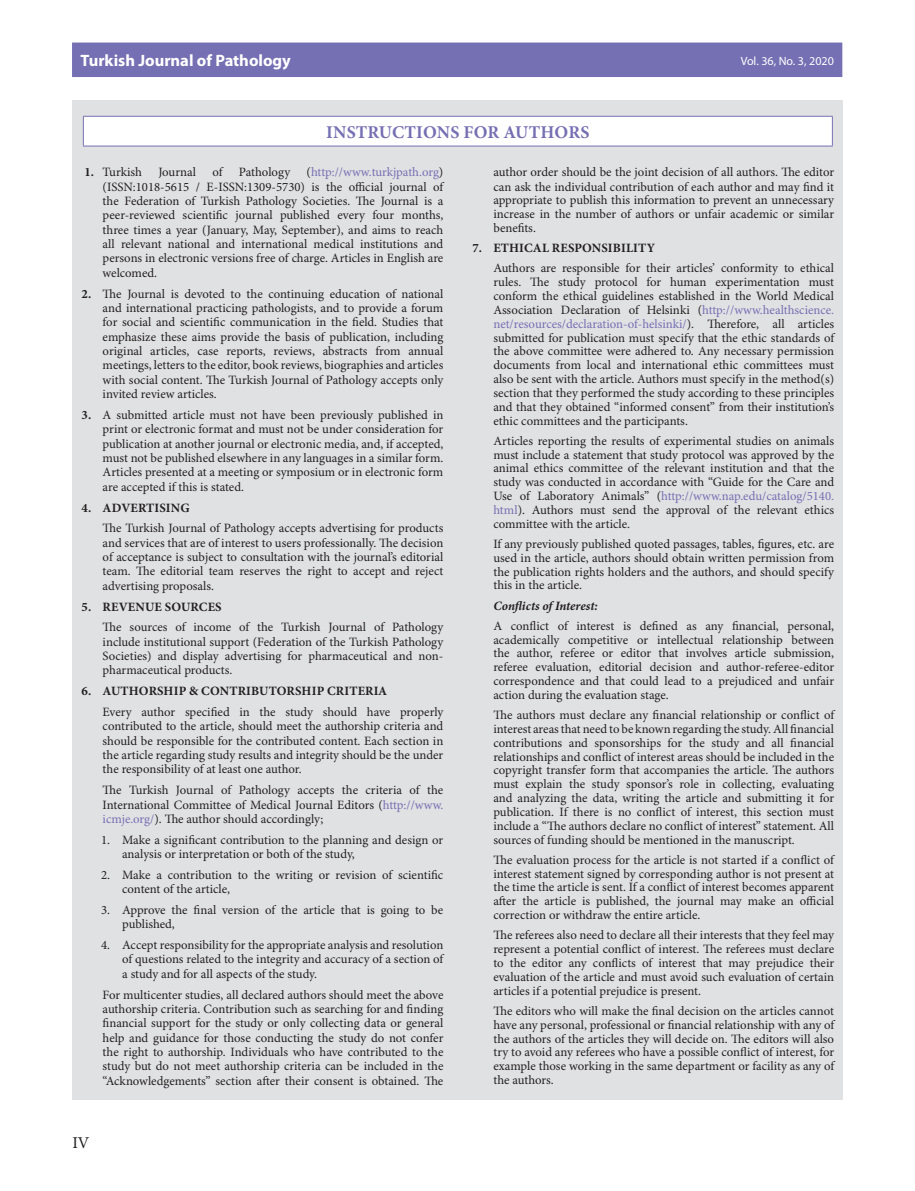
<style>
.page{position:relative;width:915px;height:1191px;background:#fff}
.page>*{position:absolute;margin:0;border:0;box-sizing:border-box;transform-origin:0 0}
.t1{font:700 18px "Minion Pro";letter-spacing:.01em;color:#756fb3}
.t2{font:700 16.5px "Myriad Pro";color:#fff}
.t3{font:16.5px "Minion Pro";color:#231f20}
.t4{font:12.75px/14.4px "Minion Pro";color:#231f20;text-align:justify}
.t5{font:700 12.75px "Minion Pro";letter-spacing:.01em;color:#231f20}
.t6{font:italic 700 12.75px "Minion Pro";letter-spacing:-.005em;color:#231f20}
.t7{font:12px "Myriad Pro";color:#fff}
.s1{color:#756fb3}
.s2{font-weight:700}
</style>
<div class="page">
<div style="left:72px;top:100px;width:770px;height:999px;background:#e0e1e3"></div>
<div style="left:72px;top:43px;width:770px;height:34px;background:#756fb3"></div>
<div style="left:83px;top:116px;width:749px;height:30px;background:#fff"></div>
<hr style="left:83px;top:116px;width:749px;height:1px;background:#756fb3">
<svg style="left:83px;top:117px;width:1px;height:29px"></svg>
<svg style="left:831px;top:117px;width:1px;height:29px"></svg>
<hr style="left:83px;top:146px;width:749px;height:1px;background:#756fb3">
<p class="t2" style="left:80px;top:50px;width:212px">Turkish Journal of Pathology</p>
<p class="t7" style="left:740px;top:54px;width:94px">Vol. 36, No. 3, 2020</p>
<h1 class="t1" style="left:326px;top:119px;width:265px">INSTRUCTIONS FOR AUTHORS</h1>
<p class="t4" style="left:493px;top:166px;width:342px;line-height:14px">author order should be the joint decision of all authors. The editor can ask the individual contribution of each author and may find it appropriate to publish this information to prevent an unnecessary increase in the number of authors or unfair academic or similar benefits.</p>
<p class="t5" style="left:472px;top:239px;width:184px">7. ETHICAL RESPONSIBILITY</p>
<p class="t4" style="left:493px;top:262px;width:342px;line-height:13.8px">Authors are responsible for their articles’ conformity to ethical rules. The study protocol for human experimentation must conform the ethical guidelines established in the World Medical Association Declaration of Helsinki (<span class="s1">http://www.healthscience. net/resources/declaration-of-helsinki/</span>). Therefore, all articles submitted for publication must specify that the ethic standards of the above committee were adhered to. Any necessary permission documents from local and international ethic committees must also be sent with the article. Authors must specify in the method(s) section that they performed the study according to these principles and that they obtained “informed consent” from their institution’s ethic committees and the participants.</p>
<p class="t4" style="left:493px;top:434px;width:342px;line-height:13.8px">Articles reporting the results of experimental studies on animals must include a statement that study protocol was approved by the animal ethics committee of the relevant institution and that the study was conducted in accordance with “Guide for the Care and Use of Laboratory Animals” (<span class="s1">http://www.nap.edu/catalog/5140. html</span>). Authors must send the approval of the relevant ethics committee with the article.</p>
<p class="t4" style="left:493px;top:537px;width:342px;line-height:13.8px">If any previously published quoted passages, tables, figures, etc. are used in the article, authors should obtain written permission from the publication rights holders and the authors, and should specify this in the article.</p>
<p class="t6" style="left:493px;top:596px;width:106px">Conflicts of Interest:</p>
<p class="t4" style="left:493px;top:619px;width:342px;line-height:13.8px">A conflict of interest is defined as any financial, personal, academically competitive or intellectual relationship between the author, referee or editor that involves article submission, referee evaluation, editorial decision and author-referee-editor correspondence and that could lead to a prejudiced and unfair action during the evaluation stage.</p>
<p class="t4" style="left:493px;top:708px;width:342px;line-height:13.8px">The authors must declare any financial relationship or conflict of interest areas that need to be known regarding the study. All financial contributions and sponsorships for the study and all financial relationships and conflict of interest areas should be included in the copyright transfer form that accompanies the article. The authors must explain the study sponsor’s role in collecting, evaluating and analyzing the data, writing the article and submitting it for publication. If there is no conflict of interest, this section must include a “The authors declare no conflict of interest” statement. All sources of funding should be mentioned in the manuscript.</p>
<p class="t4" style="left:493px;top:853px;width:342px;line-height:13.8px">The evaluation process for the article is not started if a conflict of interest statement signed by corresponding author is not present at the time the article is sent. If a conflict of interest becomes apparent after the article is published, the journal may make an official correction or withdraw the entire article.</p>
<p class="t4" style="left:493px;top:929px;width:342px;line-height:13.8px">The referees also need to declare all their interests that they feel may represent a potential conflict of interest. The referees must declare to the editor any conflicts of interest that may prejudice their evaluation of the article and must avoid such evaluation of certain articles if a potential prejudice is present.</p>
<p class="t4" style="left:493px;top:1004px;width:342px;line-height:14px">The editors who will make the final decision on the articles cannot have any personal, professional or financial relationship with any of the authors of the articles they will decide on. The editors will also try to avoid any referees who have a possible conflict of interest, for example those working in the same department or facility as any of the authors.</p>
<p class="t4" style="left:103px;top:165px;width:342px;text-indent:204px">(<span class="s1">http://www.turkjpath.org</span>) (ISSN:1018-5615 / E-ISSN:1309-5730) is the official journal of the Federation of Turkish Pathology Societies. The Journal is a peer-reviewed scientific journal published every four months, three times a year (January, May, September), and aims to reach all relevant national and international medical institutions and persons in electronic versions free of charge. Articles in English are welcomed.</p>
<p class="t4" style="left:103px;top:287px;width:342px;text-indent:-21px"><span class="s2">2.</span> The Journal is devoted to the continuing education of national and international practicing pathologists, and to provide a forum for social and scientific communication in the field. Studies that emphasize these aims provide the basis of publication, including original articles, case reports, reviews, abstracts from annual meetings, letters to the editor, book reviews, biographies and articles with social content. The Turkish Journal of Pathology accepts only invited review articles.</p>
<p class="t4" style="left:103px;top:408px;width:342px;text-indent:-21px"><span class="s2">3.</span> A submitted article must not have been previously published in print or electronic format and must not be under consideration for publication at another journal or electronic media, and, if accepted, must not be published elsewhere in any languages in a similar form.<br>Articles presented at a meeting or symposium or in electronic form are accepted if this is stated.</p>
<p class="t5" style="left:82px;top:498px;width:109px">4. ADVERTISING</p>
<p class="t4" style="left:103px;top:521px;width:342px">The Turkish Journal of Pathology accepts advertising for products and services that are of interest to users professionally. The decision of acceptance is subject to consultation with the journal’s editorial team. The editorial team reserves the right to accept and reject advertising proposals.</p>
<p class="t5" style="left:82px;top:597px;width:141px">5. REVENUE SOURCES</p>
<p class="t4" style="left:103px;top:620px;width:342px">The sources of income of the Turkish Journal of Pathology include institutional support (Federation of the Turkish Pathology Societies) and display advertising for pharmaceutical and non&shy;pharmaceutical products.</p>
<p class="t5" style="left:82px;top:682px;width:307px">6. AUTHORSHIP &amp; CONTRIBUTORSHIP CRITERIA</p>
<p class="t4" style="left:103px;top:705px;width:342px">Every author specified in the study should have properly contributed to the article, should meet the authorship criteria and should be responsible for the contributed content. Each section in the article regarding study results and integrity should be the under the responsibility of at least one author.</p>
<p class="t4" style="left:103px;top:783px;width:342px">The Turkish Journal of Pathology accepts the criteria of the International Committee of Medical Journal Editors (<span class="s1">http://www. icmje.org/</span>). The author should accordingly;</p>
<p class="t4" style="left:122px;top:833px;width:322px;text-indent:-21px">1. Make a significant contribution to the planning and design or analysis or interpretation or both of the study,</p>
<p class="t4" style="left:122px;top:868px;width:322px;text-indent:-21px">2. Make a contribution to the writing or revision of scientific content of the article,</p>
<p class="t4" style="left:122px;top:903px;width:322px;text-indent:-21px">3. Approve the final version of the article that is going to be published,</p>
<p class="t4" style="left:122px;top:938px;width:322px;text-indent:-21px">4. Accept responsibility for the appropriate analysis and resolution of questions related to the integrity and accuracy of a section of a study and for all aspects of the study.</p>
<p class="t4" style="left:103px;top:987px;width:342px">For multicenter studies, all declared authors should meet the above authorship criteria. Contribution such as searching for and finding financial support for the study or only collecting data or general help and guidance for those conducting the study do not confer the right to authorship. Individuals who have contributed to the study but do not meet authorship criteria can be included in the “Acknowledgements” section after their consent is obtained. The</p>
<p class="t4" style="left:84px;top:165px;width:59px"><span class="s2">1.</span> Turkish</p>
<p class="t4" style="left:158px;top:165px;width:39px">Journal</p>
<p class="t4" style="left:212px;top:165px;width:12px">of</p>
<p class="t4" style="left:239px;top:165px;width:53px">Pathology</p>
<p class="t3" style="left:72px;top:1133px;width:19px">IV</p>
</div>
